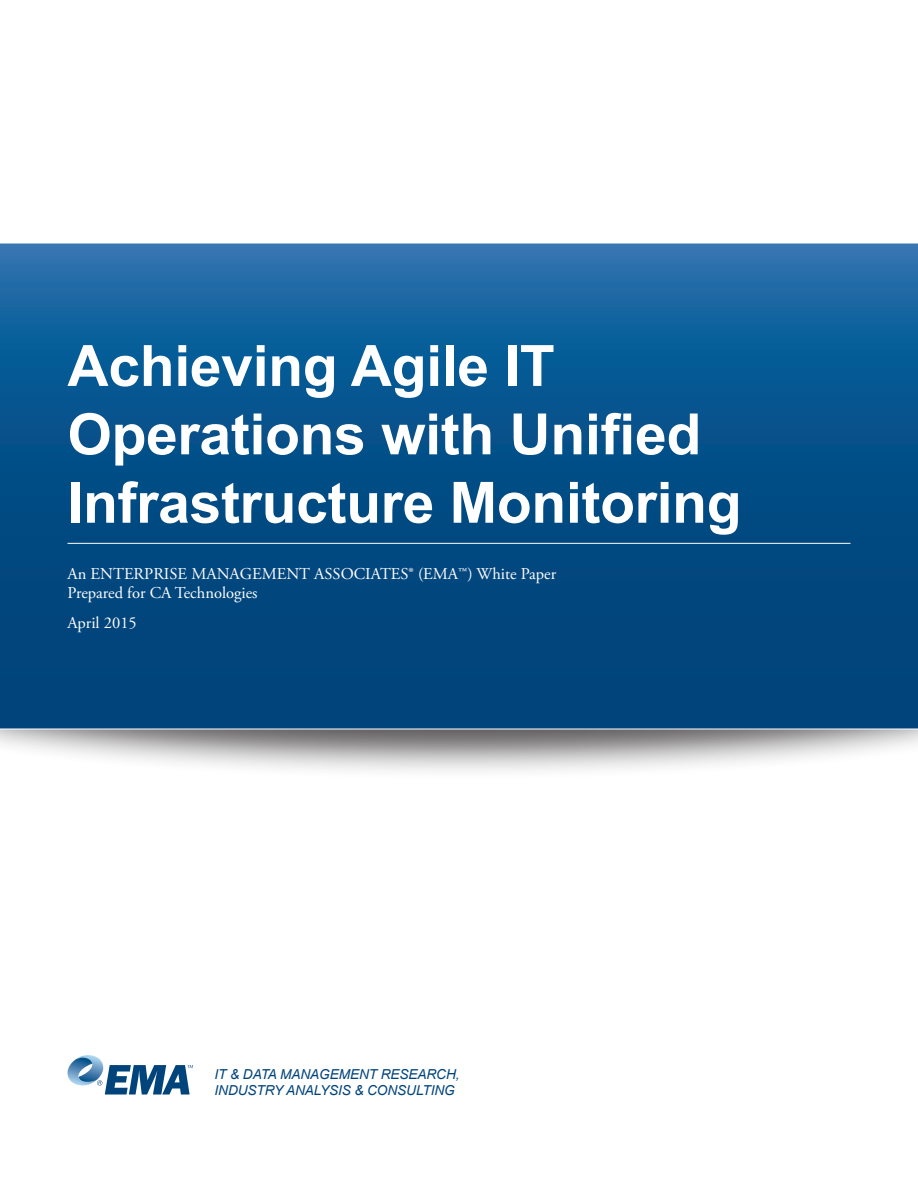
<style>
.page{position:relative;width:918px;height:1188px;background:#fff}
.page>*{position:absolute;margin:0;border:0;box-sizing:border-box;transform-origin:0 0}
.Cover_Header{font:700 57px/68.4px "Arial";letter-spacing:-.005em;color:#fff}
.Cover_info{font:16.5px/19.8px "Adobe Garamond Pro";color:#fff}
.t1{font:italic 13.65px/16.2px "Arial";letter-spacing:-.01em;color:#00447b}
</style>
<div class="page">
<svg style="left:68px;top:1055px;width:125px;height:40px"></svg>
<div style="left:0;top:245px;width:918px;height:535px;background:#231f20;opacity:.75"></div>
<svg style="left:0;top:243px;width:918px;height:486px"></svg>
<hr style="left:68px;top:543px;width:782px;height:1px;background:#fff">
<p class="Cover_Header" style="left:68px;top:333px;width:676px">Achieving Agile IT<br>Operations with Unified<br>Infrastructure Monitoring</p>
<p class="Cover_info" style="left:68px;top:564px;width:490px">An ENTERPRISE MANAGEMENT ASSOCIATES® (EMA™) White Paper<br>Prepared for CA Technologies</p>
<p class="Cover_info" style="left:68px;top:613px;width:71px">April 2015</p>
<p class="t1" style="left:215px;top:1066px;width:247px">IT &amp; DATA MANAGEMENT RESEARCH,<br>INDUSTRY ANALYSIS &amp; CONSULTING</p>
</div>
